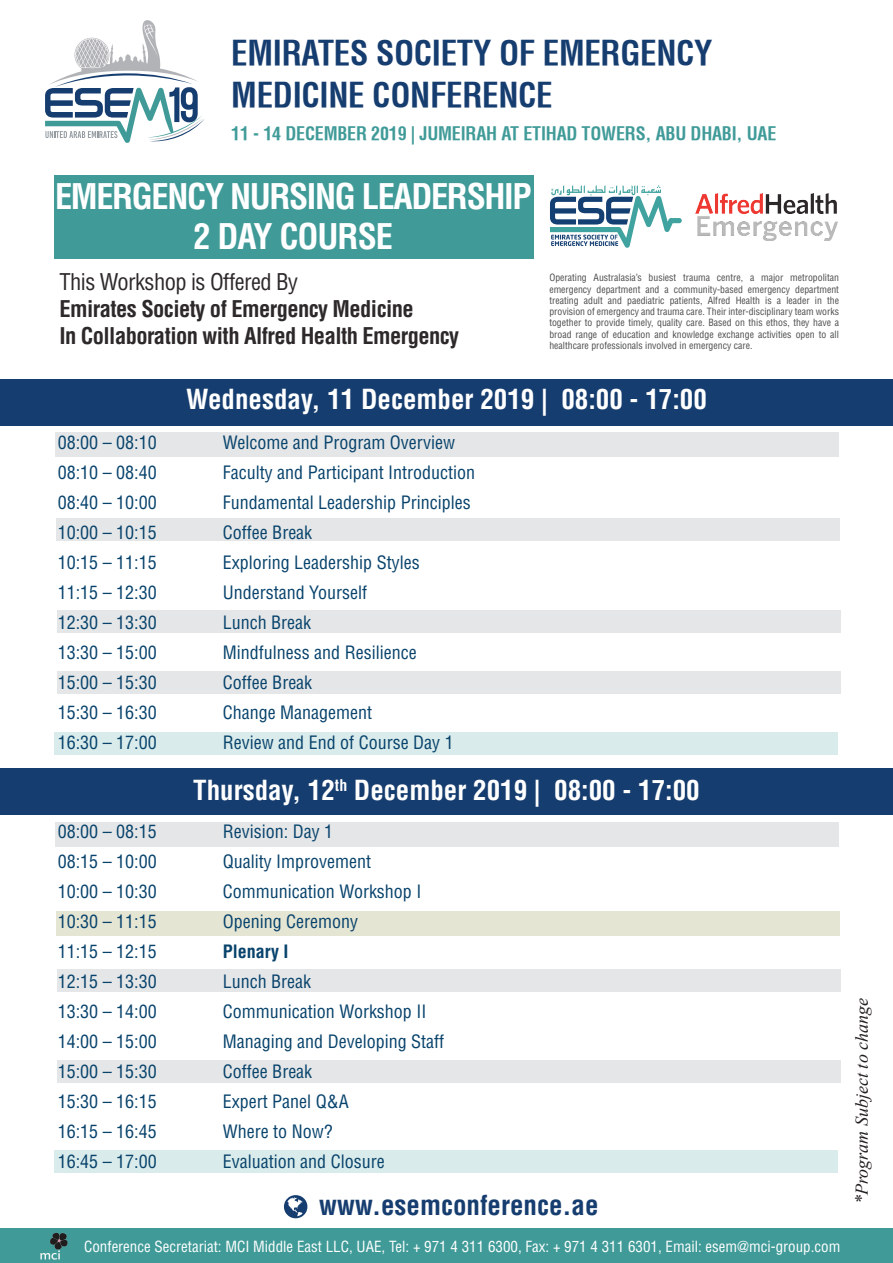
<style>
.page{position:relative;width:893px;height:1263px;background:#fff}
.page>*{position:absolute;margin:0;border:0;box-sizing:border-box;transform-origin:0 0}
.t1{font:700 condensed 34.5px/40.5px "Helvetica LT Std";letter-spacing:-.04em;color:#fff;text-align:center}
.t2{font:700 condensed 33px/42px "Helvetica";letter-spacing:-.01em;color:#163d6f}
.t3{font:700 condensed 27px "Helvetica LT Std";color:#fff}
.t4{font:700 condensed 27px "Helvetica LT Std";color:#163d6f}
.t5{font:700 condensed 22.5px/27px "Helvetica LT Std";letter-spacing:-.025em;color:#2d2829}
.t6{font:condensed 22.5px "Helvetica LT Std";letter-spacing:-.025em;color:#2d2829}
.t7{font:condensed 18px "Helvetica LT Std";color:#08436c}
.t8{font:700 condensed 18px "Helvetica";letter-spacing:-.01em;color:#409b98}
.t9{font:italic 18px "Times New Roman";color:#231f20}
.t10{font:700 condensed 18px "Helvetica LT Std";color:#08436c}
.t11{font:condensed 15px "Helvetica LT Std";color:#fff}
.t12{font:condensed 9.75px/11.2px "Helvetica LT Std";color:#4b4c4d;text-align:justify}
</style>
<div class="page">
<div style="left:0;top:1228px;width:893px;height:35px;background:#409b98"></div>
<svg style="left:40px;top:1233px;width:27px;height:26px"></svg>
<div style="left:56px;top:519px;width:783px;height:22px;background:#e4e6e7"></div>
<div style="left:56px;top:910px;width:783px;height:25px;background:#e5e5d3"></div>
<div style="left:57px;top:611px;width:784px;height:22px;background:#e4e6e7"></div>
<div style="left:57px;top:969px;width:784px;height:23px;background:#e4e6e7"></div>
<div style="left:57px;top:671px;width:784px;height:23px;background:#e4e6e7"></div>
<div style="left:57px;top:1060px;width:784px;height:22px;background:#e4e6e7"></div>
<div style="left:55px;top:432px;width:784px;height:25px;background:#e4e6e7"></div>
<div style="left:55px;top:822px;width:784px;height:24px;background:#e4e6e7"></div>
<div style="left:54px;top:732px;width:784px;height:23px;background:#d9ebea"></div>
<div style="left:54px;top:1150px;width:784px;height:23px;background:#d9ebea"></div>
<div style="left:54px;top:175px;width:480px;height:84px;background:#409b98"></div>
<div style="left:0;top:379px;width:893px;height:47px;background:#163d6f"></div>
<div style="left:0;top:768px;width:893px;height:47px;background:#163d6f"></div>
<svg style="left:45px;top:20px;width:160px;height:123px"></svg>
<svg style="left:284px;top:1195px;width:23px;height:23px"></svg>
<img style="left:696px;top:194px;width:142px;height:47px">
<svg style="left:550px;top:185px;width:132px;height:63px"></svg>
<h2 class="t2" style="left:231px;top:32px;width:483px">EMIRATES SOCIETY OF EMERGENCY<br>MEDICINE CONFERENCE</h2>
<p class="t8" style="left:231px;top:122px;width:547px">11 - 14 DECEMBER 2019 | JUMEIRAH AT ETIHAD TOWERS, ABU DHABI, UAE</p>
<h1 class="t1" style="left:55px;top:176px;width:478px">EMERGENCY NURSING LEADERSHIP<br>2 DAY COURSE</h1>
<p class="t6" style="left:60px;top:268px;width:240px">This Workshop is Offered By</p>
<p class="t5" style="left:60px;top:295px;width:401px">Emirates Society of Emergency Medicine<br>In Collaboration with Alfred Health Emergency</p>
<p class="t12" style="left:549px;top:272px;width:291px">Operating Australasia’s busiest trauma centre, a major metropolitan emergency department and a community-based emergency department treating adult and paediatric patients, Alfred Health is a leader in the provision of emergency and trauma care. Their inter-disciplinary team works together to provide timely, quality care. Based on this ethos, they have a broad range of education and knowledge exchange activities open to all healthcare professionals involved in emergency care.</p>
<h3 class="t3" style="left:186px;top:383px;width:522px">Wednesday, 11 December 2019 | 08:00 - 17:00</h3>
<p class="t7" style="left:58px;top:431px;width:100px">08:00 – 08:10</p>
<p class="t7" style="left:223px;top:431px;width:234px">Welcome and Program Overview</p>
<p class="t7" style="left:58px;top:461px;width:100px">08:10 – 08:40</p>
<p class="t7" style="left:223px;top:461px;width:254px">Faculty and Participant Introduction</p>
<p class="t7" style="left:58px;top:491px;width:100px">08:40 – 10:00</p>
<p class="t7" style="left:223px;top:491px;width:249px">Fundamental Leadership Principles</p>
<p class="t7" style="left:58px;top:521px;width:100px">10:00 – 10:15</p>
<p class="t7" style="left:223px;top:521px;width:91px">Coffee Break</p>
<p class="t7" style="left:58px;top:551px;width:100px">10:15 – 11:15</p>
<p class="t7" style="left:223px;top:551px;width:198px">Exploring Leadership Styles</p>
<p class="t7" style="left:58px;top:581px;width:100px">11:15 – 12:30</p>
<p class="t7" style="left:223px;top:581px;width:146px">Understand Yourself</p>
<p class="t7" style="left:58px;top:611px;width:100px">12:30 – 13:30</p>
<p class="t7" style="left:223px;top:611px;width:90px">Lunch Break</p>
<p class="t7" style="left:58px;top:641px;width:100px">13:30 – 15:00</p>
<p class="t7" style="left:223px;top:641px;width:195px">Mindfulness and Resilience</p>
<p class="t7" style="left:58px;top:671px;width:100px">15:00 – 15:30</p>
<p class="t7" style="left:223px;top:671px;width:91px">Coffee Break</p>
<p class="t7" style="left:58px;top:701px;width:100px">15:30 – 16:30</p>
<p class="t7" style="left:223px;top:701px;width:151px">Change Management</p>
<p class="t7" style="left:58px;top:731px;width:100px">16:30 – 17:00</p>
<p class="t7" style="left:223px;top:731px;width:232px">Review and End of Course Day 1</p>
<h3 class="t3" style="left:193px;top:773px;width:508px">Thursday, 12<sup>th</sup> December 2019 | 08:00 - 17:00</h3>
<p class="t7" style="left:58px;top:820px;width:100px">08:00 – 08:15</p>
<p class="t7" style="left:223px;top:820px;width:112px">Revision: Day 1</p>
<p class="t7" style="left:58px;top:850px;width:100px">08:15 – 10:00</p>
<p class="t7" style="left:223px;top:850px;width:150px">Quality Improvement</p>
<p class="t7" style="left:58px;top:880px;width:100px">10:00 – 10:30</p>
<p class="t7" style="left:223px;top:880px;width:200px">Communication Workshop I</p>
<p class="t7" style="left:58px;top:910px;width:100px">10:30 – 11:15</p>
<p class="t7" style="left:223px;top:910px;width:137px">Opening Ceremony</p>
<p class="t7" style="left:58px;top:940px;width:100px">11:15 – 12:15</p>
<p class="t10" style="left:223px;top:940px;width:67px">Plenary I</p>
<p class="t7" style="left:58px;top:970px;width:100px">12:15 – 13:30</p>
<p class="t7" style="left:223px;top:970px;width:90px">Lunch Break</p>
<p class="t7" style="left:58px;top:1000px;width:100px">13:30 – 14:00</p>
<p class="t7" style="left:223px;top:1000px;width:205px">Communication Workshop II</p>
<p class="t7" style="left:58px;top:1030px;width:100px">14:00 – 15:00</p>
<p class="t7" style="left:223px;top:1030px;width:223px">Managing and Developing Staff</p>
<p class="t7" style="left:58px;top:1060px;width:100px">15:00 – 15:30</p>
<p class="t7" style="left:223px;top:1060px;width:91px">Coffee Break</p>
<p class="t7" style="left:58px;top:1090px;width:100px">15:30 – 16:15</p>
<p class="t7" style="left:223px;top:1090px;width:127px">Expert Panel Q&amp;A</p>
<p class="t7" style="left:58px;top:1120px;width:100px">16:15 – 16:45</p>
<p class="t7" style="left:223px;top:1120px;width:111px">Where to Now?</p>
<p class="t7" style="left:58px;top:1150px;width:100px">16:45 – 17:00</p>
<p class="t7" style="left:223px;top:1150px;width:163px">Evaluation and Closure</p>
<h3 class="t4" style="left:319px;top:1188px;width:281px">www.esemconference.ae</h3>
<p class="t11" style="left:84px;top:1237px;width:758px">Conference Secretariat: MCI Middle East LLC, UAE, Tel: + 971 4 311 6300, Fax: + 971 4 311 6301, Email: esem@mci-group.com</p>
<p class="t9" style="left:849px;top:1204px;width:207px;rotate:-90deg">*Program Subject to change</p>
</div>
